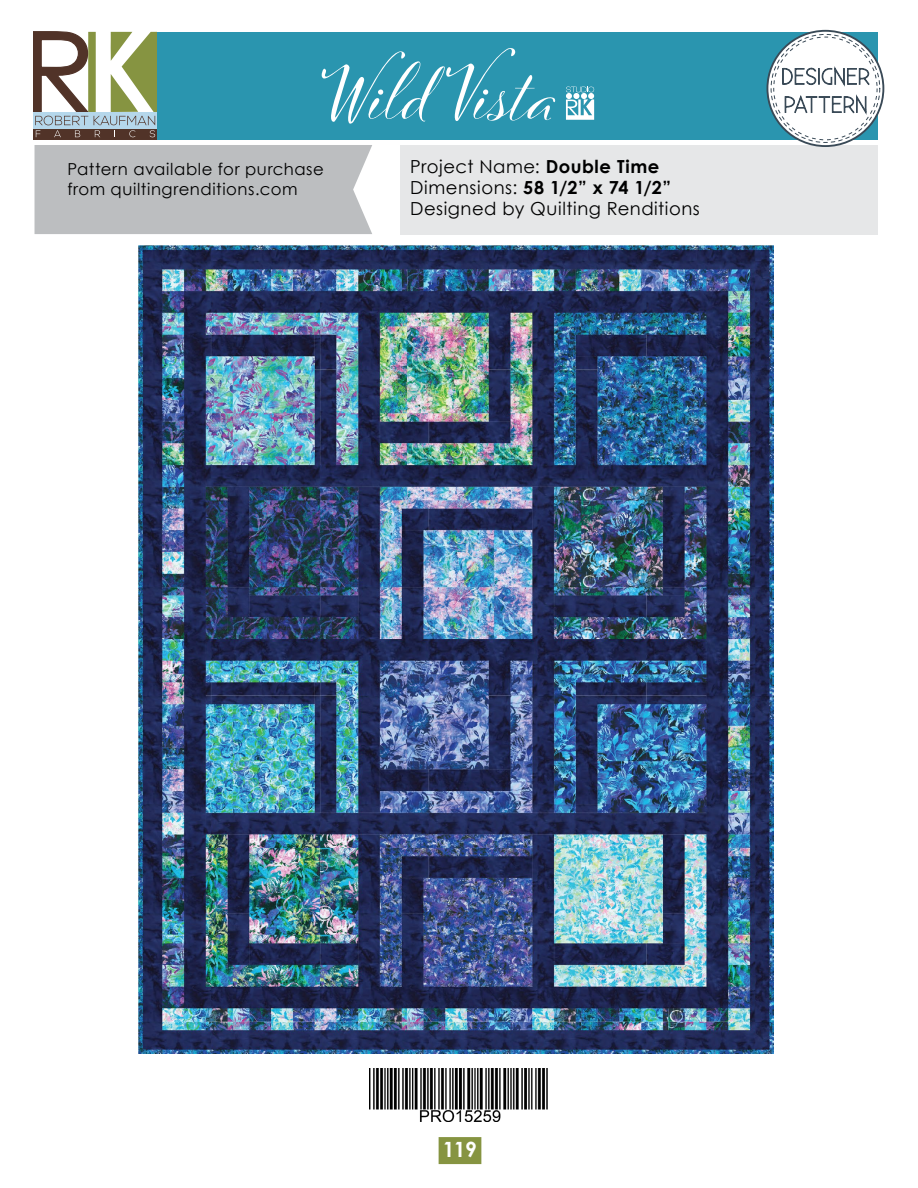
<style>
.page{position:relative;width:918px;height:1188px;background:#fff}
.page>*{position:absolute;margin:0;border:0;box-sizing:border-box;transform-origin:0 0}
.t1{font:700 21px "Century Gothic";color:#fff}
.t2{font:18px/21px "Century Gothic";letter-spacing:.03em;color:#000}
.t3{font:16.5px/19.8px "Century Gothic";letter-spacing:.035em;color:#000}
.s1{font-weight:700}
</style>
<div class="page">
<div style="left:439px;top:1137px;width:42px;height:27px;background:#869441"></div>
<img style="left:369px;top:1068px;width:179px;height:54px">
<img style="left:138px;top:245px;width:635px;height:809px">
<div style="left:35px;top:145px;width:337px;height:89px;background:#bcbec0"></div>
<div style="left:400px;top:145px;width:478px;height:89px;background:#e6e7e8"></div>
<div style="left:153px;top:32px;width:725px;height:107px;background:#2a95af"></div>
<svg style="left:34px;top:32px;width:123px;height:107px"></svg>
<svg style="left:767px;top:31px;width:116px;height:115px"></svg>
<div style="left:767px;top:30px;width:117px;height:117px;border:2px solid #3a4a57;border-radius:50%"></div>
<svg style="left:771px;top:34px;width:109px;height:108px"></svg>
<div style="left:774px;top:37px;width:103px;height:103px;background:#fff;border-radius:50%"></div>
<svg style="left:782px;top:66px;width:88px;height:51px"></svg>
<svg style="left:322px;top:48px;width:234px;height:76px"></svg>
<svg style="left:566px;top:87px;width:28px;height:33px"></svg>
<p class="t3" style="left:67px;top:159px;width:258px">Pattern available for purchase from quiltingrenditions.com</p>
<p class="t2" style="left:410px;top:156px;width:291px">Project Name: <span class="s1">Double Time<br></span>Dimensions: <span class="s1">58 1/2” x 74 1/2”<br></span>Designed by Quilting Renditions</p>
<p class="t1" style="left:443px;top:1134px;width:36px">119</p>
</div>
